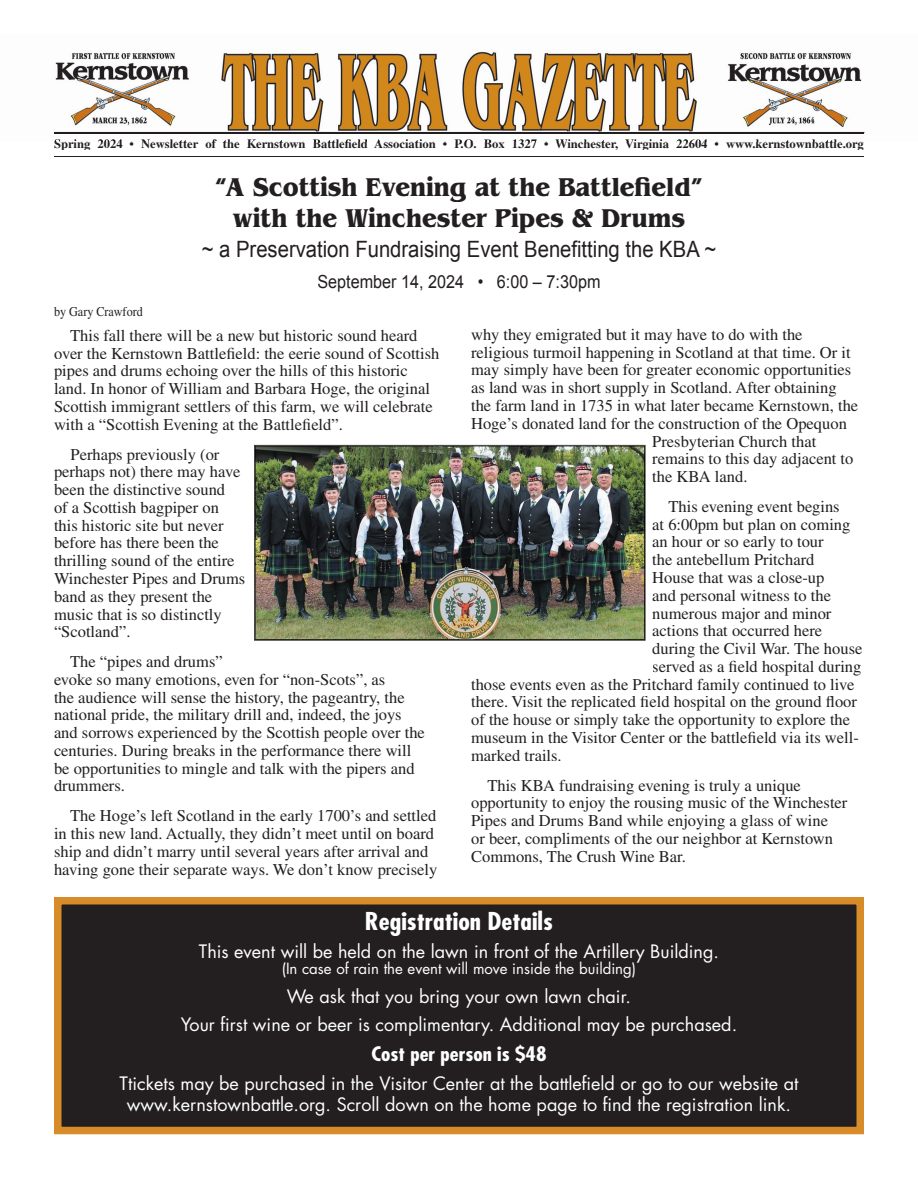
<style>
.page{position:relative;width:918px;height:1188px;background:#fff}
.page>*{position:absolute;margin:0;border:0;box-sizing:border-box;transform-origin:0 0}
.t1{font:700 27px/30.8px "Benguiat";color:#231f20;text-align:center;scale:.9 1}
.t2{font:700 condensed 24px "Futura";color:#fff;scale:1.1 1}
.t3{font:22.5px "Arial";color:#231f20;scale:.9 1}
.t4{font:700 condensed 19.5px "Futura";color:#fff;scale:1.1 1}
.t5{font:18px/28.3px "Futura";color:#fff;text-align:center}
.t6{font:18px "Arial";color:#231f20;scale:.9 1}
.t7{font:16.5px/17.9px "Times";color:#231f20}
.t8{font:15px "Futura";color:#fff}
.t9{font:13.5px "Times";color:#231f20;scale:.9 1}
.t10{font:700 12px "Times";color:#231f20;scale:1.05 1}
</style>
<div class="page">
<img style="left:54px;top:51px;width:811px;height:83px">
<img style="left:54px;top:132px;width:810px;height:1px">
<hr style="left:54px;top:156px;width:810px;height:1px;background:#231f20">
<img style="left:54px;top:139px;width:783px;height:2px">
<img style="left:255px;top:446px;width:390px;height:194px">
<svg style="left:54px;top:897px;width:810px;height:237px;background:#312720"></svg>
<p class="t10" style="left:54px;top:136px;width:773px">Spring 2024 • Newsletter of the Kernstown Battlefield Association • P.O. Box 1327 • Winchester, Virginia 22604 • www.kernstownbattle.org</p>
<h1 class="t1" style="left:215px;top:172px;width:544px">“A Scottish Evening at the Battlefield” with the Winchester Pipes &amp; Drums</h1>
<h3 class="t3" style="left:202px;top:237px;width:573px">~ a Preservation Fundraising Event Benefitting the KBA ~</h3>
<p class="t6" style="left:317px;top:272px;width:316px">September 14, 2024 • 6:00 – 7:30pm</p>
<p class="t9" style="left:54px;top:304px;width:100px">by Gary Crawford</p>
<p class="t7" style="left:54px;top:326px;width:387px;text-indent:16px">This fall there will be a new but historic sound heard over the Kernstown Battlefield: the eerie sound of Scottish pipes and drums echoing over the hills of this historic land. In honor of William and Barbara Hoge, the original Scottish immigrant settlers of this farm, we will celebrate with a “Scottish Evening at the Battlefield”.</p>
<p class="t7" style="left:54px;top:445px;width:193px;text-indent:16px">Perhaps previously (or perhaps not) there may have been the distinctive sound<br>of a Scottish bagpiper on this historic site but never before has there been the thrilling sound of the entire<br>Winchester Pipes and Drums band as they present the music that is so distinctly “Scotland”.</p>
<p class="t7" style="left:54px;top:653px;width:372px;text-indent:16px">The “pipes and drums”<br>evoke so many emotions, even for “non-Scots”, as<br>the audience will sense the history, the pageantry, the national pride, the military drill and, indeed, the joys and sorrows experienced by the Scottish people over the centuries. During breaks in the performance there will be opportunities to mingle and talk with the pipers and drummers.</p>
<p class="t7" style="left:54px;top:807px;width:385px;text-indent:16px">The Hoge’s left Scotland in the early 1700’s and settled in this new land. Actually, they didn’t meet until on board ship and didn’t marry until several years after arrival and having gone their separate ways. We don’t know precisely</p>
<p class="t7" style="left:471px;top:325px;width:333px">why they emigrated but it may have to do with the</p>
<p class="t7" style="left:471px;top:343px;width:381px">religious turmoil happening in Scotland at that time. Or it</p>
<p class="t7" style="left:471px;top:361px;width:382px">may simply have been for greater economic opportunities</p>
<p class="t7" style="left:471px;top:379px;width:367px">as land was in short supply in Scotland. After obtaining</p>
<p class="t7" style="left:471px;top:396px;width:389px">the farm land in 1735 in what later became Kernstown, the</p>
<p class="t7" style="left:471px;top:414px;width:377px">Hoge’s donated land for the construction of the Opequon</p>
<p class="t7" style="left:652px;top:432px;width:166px">Presbyterian Church that</p>
<p class="t7" style="left:652px;top:450px;width:203px">remains to this day adjacent to</p>
<p class="t7" style="left:652px;top:468px;width:97px">the KBA land.</p>
<p class="t7" style="left:668px;top:497px;width:173px">This evening event begins</p>
<p class="t7" style="left:652px;top:515px;width:200px">at 6:00pm but plan on coming</p>
<p class="t7" style="left:652px;top:533px;width:173px">an hour or so early to tour</p>
<p class="t7" style="left:652px;top:551px;width:164px">the antebellum Pritchard</p>
<p class="t7" style="left:652px;top:568px;width:174px">House that was a close-up</p>
<p class="t7" style="left:652px;top:586px;width:180px">and personal witness to the</p>
<p class="t7" style="left:652px;top:604px;width:181px">numerous major and minor</p>
<p class="t7" style="left:652px;top:622px;width:171px">actions that occurred here</p>
<p class="t7" style="left:652px;top:640px;width:212px">during the Civil War. The house</p>
<p class="t7" style="left:652px;top:657px;width:211px">served as a field hospital during</p>
<p class="t7" style="left:471px;top:675px;width:385px">those events even as the Pritchard family continued to live</p>
<p class="t7" style="left:471px;top:693px;width:387px">there. Visit the replicated field hospital on the ground floor</p>
<p class="t7" style="left:471px;top:711px;width:381px">of the house or simply take the opportunity to explore the</p>
<p class="t7" style="left:471px;top:728px;width:389px">museum in the Visitor Center or the battlefield via its well-</p>
<p class="t7" style="left:471px;top:746px;width:92px">marked trails.</p>
<p class="t7" style="left:471px;top:776px;width:378px;text-indent:16px">This KBA fundraising evening is truly a unique opportunity to enjoy the rousing music of the Winchester Pipes and Drums Band while enjoying a glass of wine<br>or beer, compliments of the our neighbor at Kernstown Commons, The Crush Wine Bar.</p>
<h2 class="t2" style="left:365px;top:905px;width:172px">Registration Details</h2>
<p class="t5" style="left:199px;top:937px;width:522px">This event will be held on the lawn in front of the Artillery Building.</p>
<p class="t8" style="left:282px;top:959px;width:356px">(In case of rain the event will move inside the building)</p>
<p class="t5" style="left:181px;top:982px;width:558px">We ask that you bring your own lawn chair.<br>Your first wine or beer is complimentary. Additional may be purchased.</p>
<p class="t4" style="left:371px;top:1041px;width:161px">Cost per person is $48</p>
<p class="t5" style="left:120px;top:1072px;width:680px;line-height:21.6px">Ttickets may be purchased in the Visitor Center at the battlefield or go to our website at www.kernstownbattle.org. Scroll down on the home page to find the registration link.</p>
</div>
